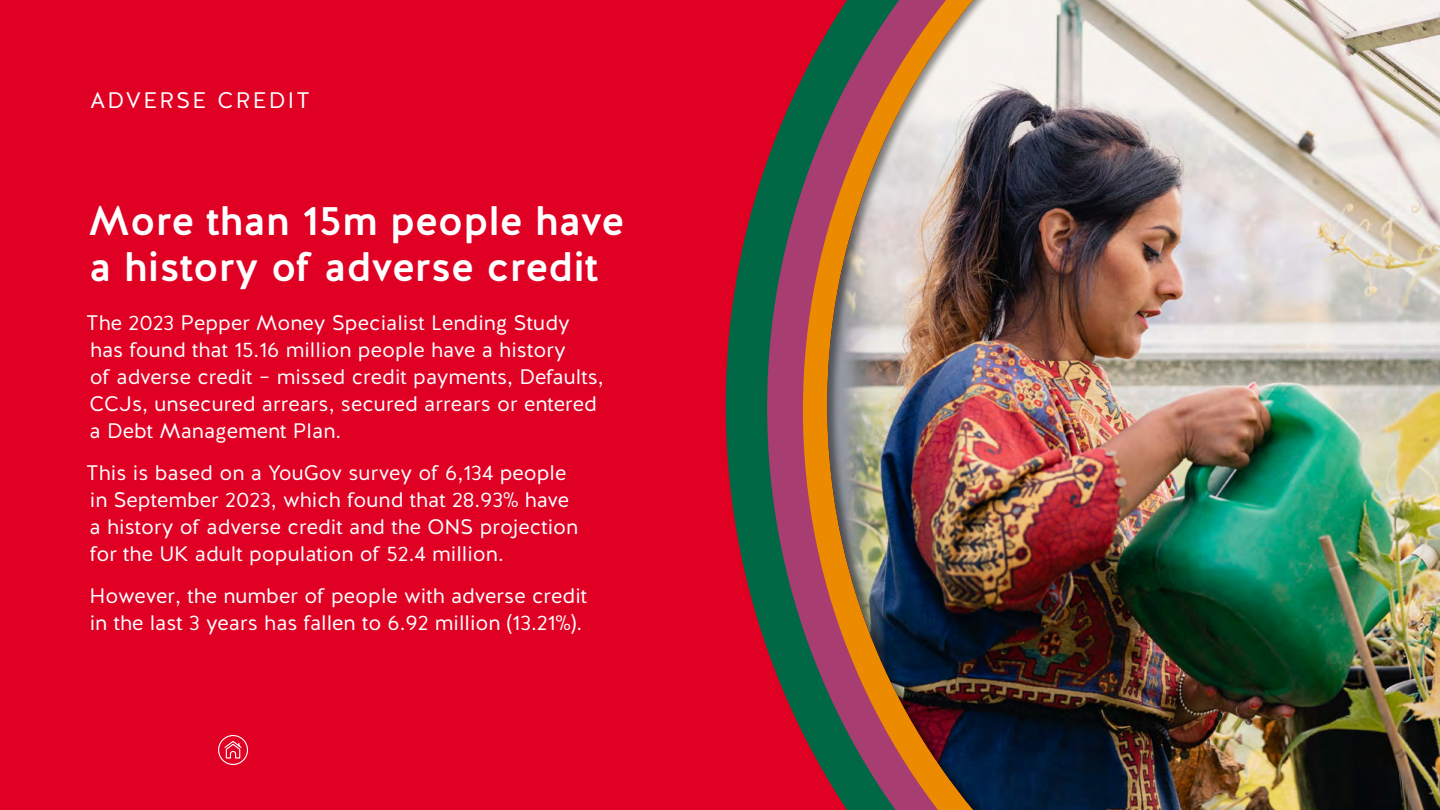
<style>
.page{position:relative;width:1440px;height:810px;background:#df0024}
.page>*{position:absolute;margin:0;border:0;box-sizing:border-box;transform-origin:0 0}
.t1{font:500 41.25px/45px "Halis R";color:#fff}
.t2{font:22.5px "Halis R";letter-spacing:.1em;color:#fff}
.t3{font:21px/27px "Halis R";color:#fff}
</style>
<div class="page">
<svg style="left:726px;top:161px;width:41px;height:488px;fill:#006845"></svg>
<svg style="left:767px;top:76px;width:36px;height:658px;background:#664755"></svg>
<svg style="left:803px;top:44px;width:17px;height:722px;background:#8e5b42"></svg>
<div style="left:820px;top:0;width:620px;height:810px;background:#000;opacity:.45"></div>
<div style="left:218px;top:735px;width:30px;height:30px;border:1px solid #fff;border-radius:50%"></div>
<svg style="left:223px;top:740px;width:20px;height:25px"></svg>
<p class="t2" style="left:90px;top:86px;width:221px">ADVERSE CREDIT</p>
<h1 class="t1" style="left:89px;top:199px;width:537px">More than 15m people have a history of adverse credit</h1>
<p class="t3" style="left:86px;top:310px;width:519px">The 2023 Pepper Money Specialist Lending Study has found that 15.16 million people have a history<br>of adverse credit – missed credit payments, Defaults, CCJs, unsecured arrears, secured arrears or entered a Debt Management Plan.</p>
<p class="t3" style="left:86px;top:460px;width:494px">This is based on a YouGov survey of 6,134 people in September 2023, which found that 28.93% have a history of adverse credit and the ONS projection for the UK adult population of 52.4 million.</p>
<p class="t3" style="left:90px;top:583px;width:499px">However, the number of people with adverse credit in the last 3 years has fallen to 6.92 million (13.21%).</p>
</div>
